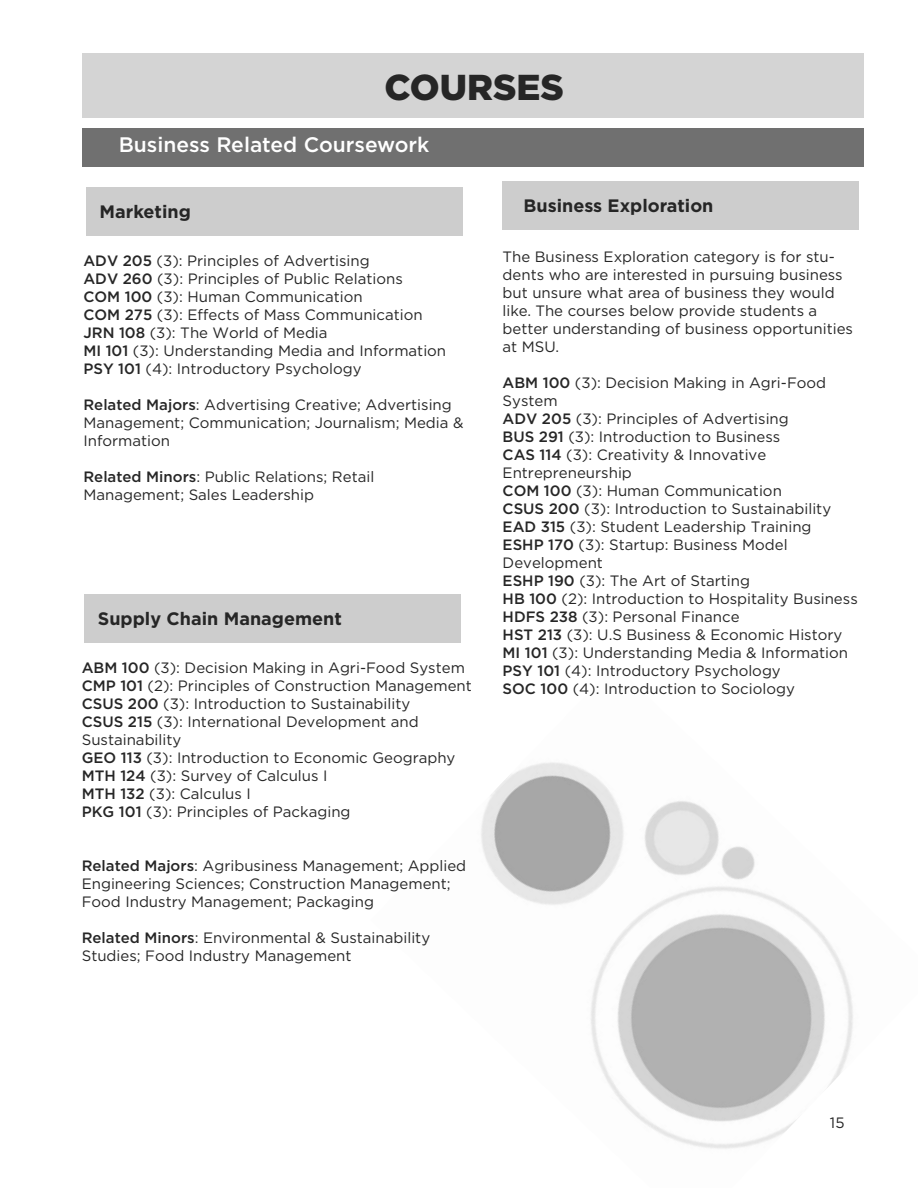
<style>
.page{position:relative;width:918px;height:1188px;background:#fff}
.page>*{position:absolute;margin:0;border:0;box-sizing:border-box;transform-origin:0 0}
.t1{font:900 36px "Gotham";color:#262626}
.t2{font:500 21px "Gotham";color:#fff}
.t3{font:700 18px "Gotham";color:#262626}
.t4{font:15px/18px "Gotham";color:#262626}
.s1{font-weight:500}
</style>
<div class="page">
<div style="left:82px;top:53px;width:781px;height:65px;background:#d4d4d4"></div>
<div style="left:82px;top:128px;width:782px;height:39px;background:#707070"></div>
<img style="left:481px;top:762px;width:372px;height:387px">
<div style="left:86px;top:187px;width:377px;height:49px;background:#cdcdcd"></div>
<div style="left:503px;top:181px;width:356px;height:49px;background:#cdcdcd"></div>
<div style="left:85px;top:594px;width:376px;height:49px;background:#cdcdcd"></div>
<h1 class="t1" style="left:384px;top:71px;width:181px">COURSES</h1>
<h2 class="t2" style="left:119px;top:132px;width:312px">Business Related Coursework</h2>
<p class="t3" style="left:100px;top:205px;width:93px">Marketing</p>
<p class="t4" style="left:83px;top:252px;width:364px"><span class="s1">ADV 205</span> (3): Principles of Advertising<br><span class="s1">ADV 260</span> (3): Principles of Public Relations<br><span class="s1">COM 100</span> (3): Human Communication<br><span class="s1">COM 275</span> (3): Effects of Mass Communication <span class="s1">JRN 108</span> (3): The World of Media<br><span class="s1">MI 101</span> (3): Understanding Media and Information <span class="s1">PSY 101</span> (4): Introductory Psychology</p>
<p class="t4" style="left:83px;top:396px;width:382px"><span class="s1">Related Majors</span>: Advertising Creative; Advertising<br>Management; Communication; Journalism; Media &amp;<br>Information</p>
<p class="t4" style="left:83px;top:468px;width:292px"><span class="s1">Related Minors</span>: Public Relations; Retail<br>Management; Sales Leadership</p>
<p class="t3" style="left:98px;top:612px;width:246px">Supply Chain Management</p>
<p class="t4" style="left:82px;top:659px;width:392px"><span class="s1">ABM 100</span> (3): Decision Making in Agri-Food System <span class="s1">CMP 101</span> (2): Principles of Construction Management <span class="s1">CSUS 200</span> (3): Introduction to Sustainability<br><span class="s1">CSUS 215</span> (3): International Development and Sustainability<br><span class="s1">GEO 113</span> (3): Introduction to Economic Geography <span class="s1">MTH 124</span> (3): Survey of Calculus I<br><span class="s1">MTH 132</span> (3): Calculus I<br><span class="s1">PKG 101</span> (3): Principles of Packaging</p>
<p class="t4" style="left:82px;top:857px;width:386px"><span class="s1">Related Majors</span>: Agribusiness Management; Applied<br>Engineering Sciences; Construction Management;<br>Food Industry Management; Packaging</p>
<p class="t4" style="left:82px;top:929px;width:350px"><span class="s1">Related Minors</span>: Environmental &amp; Sustainability<br>Studies; Food Industry Management</p>
<p class="t3" style="left:523px;top:199px;width:192px">Business Exploration</p>
<p class="t4" style="left:503px;top:248px;width:352px">The Business Exploration category is for stu&shy;dents who are interested in pursuing business but unsure what area of business they would like. The courses below provide students a better understanding of business opportunities at MSU.</p>
<p class="t4" style="left:503px;top:374px;width:357px"><span class="s1">ABM 100</span> (3): Decision Making in Agri-Food System<br><span class="s1">ADV 205</span> (3): Principles of Advertising<br><span class="s1">BUS 291</span> (3): Introduction to Business<br><span class="s1">CAS 114</span> (3): Creativity &amp; Innovative Entrepreneurship<br><span class="s1">COM 100</span> (3): Human Communication<br><span class="s1">CSUS 200</span> (3): Introduction to Sustainability <span class="s1">EAD 315</span> (3): Student Leadership Training<br><span class="s1">ESHP 170</span> (3): Startup: Business Model Development<br><span class="s1">ESHP 190</span> (3): The Art of Starting<br><span class="s1">HB 100</span> (2): Introduction to Hospitality Business <span class="s1">HDFS 238</span> (3): Personal Finance<br><span class="s1">HST 213</span> (3): U.S Business &amp; Economic History <span class="s1">MI 101</span> (3): Understanding Media &amp; Information <span class="s1">PSY 101</span> (4): Introductory Psychology<br><span class="s1">SOC 100</span> (4): Introduction to Sociology</p>
<p class="t4" style="left:830px;top:1115px;width:16px">15</p>
</div>
